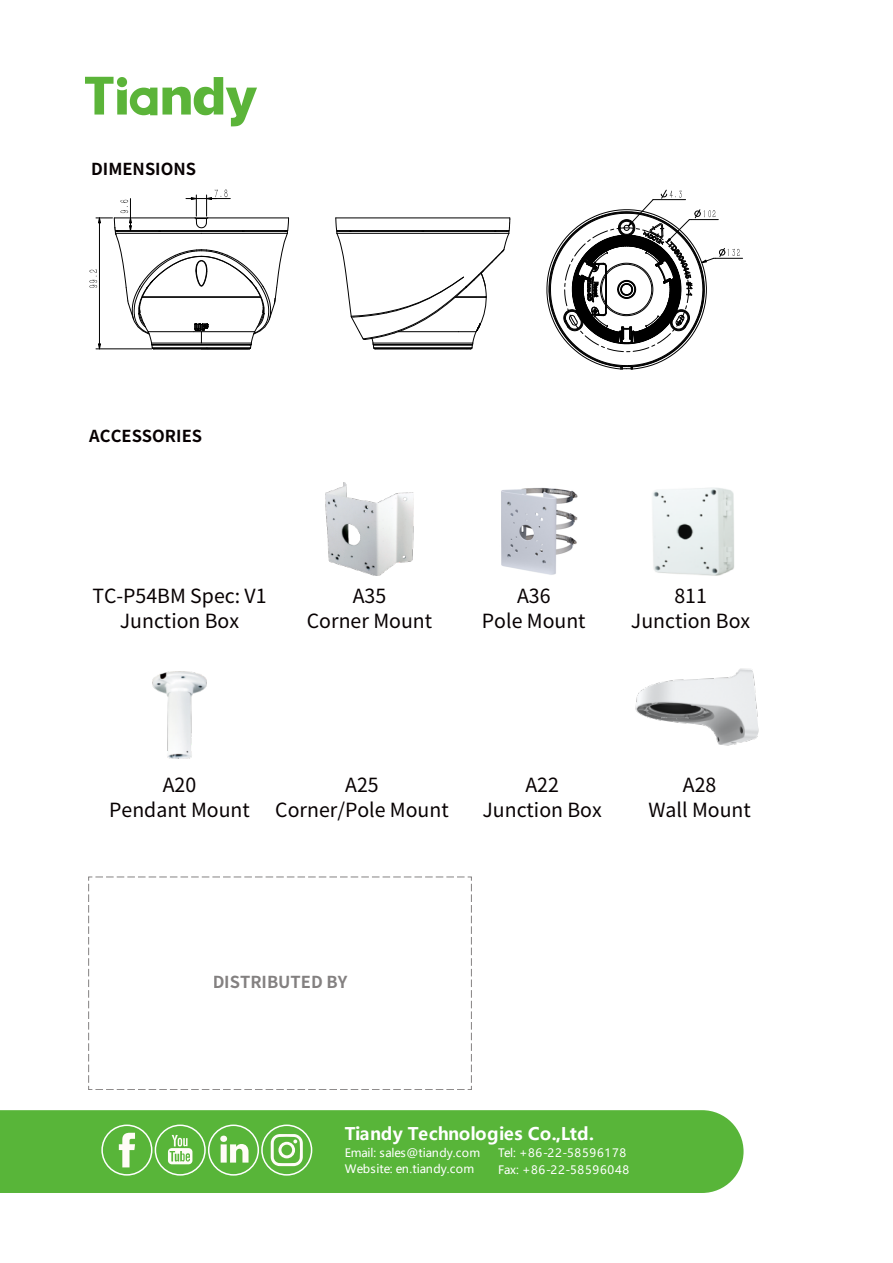
<style>
.page{position:relative;width:893px;height:1263px;background:#fff}
.page>*{position:absolute;margin:0;border:0;box-sizing:border-box;transform-origin:0 0}
.t1{font:19.5px/25px "Source Han Sans CN";color:#070102;text-align:center}
.t2{font:700 17.25px "Microsoft Ya Hei";letter-spacing:.005em;color:#fff}
.t3{font:700 16.5px "Source Han Sans CN";color:#070102}
.t4{font:11.55px/15.8px "Microsoft Ya Hei";letter-spacing:.015em;color:#fff}
.t5{font:11.55px/16px "Microsoft Ya Hei";letter-spacing:.065em;color:#fff}
</style>
<div class="page">
<div style="left:0;top:1110px;width:743px;height:83px;background:#58b539"></div>
<div style="left:101px;top:1124px;width:51px;height:52px;border:2px solid #fff;border-radius:50%"></div>
<svg style="left:119px;top:1133px;width:16px;height:34px"></svg>
<div style="left:155px;top:1124px;width:51px;height:52px;border:2px solid #fff;border-radius:50%"></div>
<svg style="left:168px;top:1135px;width:24px;height:29px"></svg>
<div style="left:208px;top:1124px;width:51px;height:52px;border:2px solid #fff;border-radius:50%"></div>
<svg style="left:220px;top:1136px;width:28px;height:26px"></svg>
<div style="left:261px;top:1124px;width:51px;height:52px;border:2px solid #fff;border-radius:50%"></div>
<svg style="left:271px;top:1134px;width:32px;height:32px"></svg>
<svg style="left:88px;top:877px;width:384px;height:213px"></svg>
<svg style="left:85px;top:77px;width:172px;height:49px"></svg>
<hr style="left:96px;top:349px;width:56px;height:1px;background:#000">
<hr style="left:154px;top:349px;width:95px;height:1px;background:#000">
<hr style="left:375px;top:349px;width:96px;height:1px;background:#000">
<svg style="left:335px;top:217px;width:175px;height:132px"></svg>
<svg style="left:89px;top:189px;width:200px;height:160px"></svg>
<svg style="left:546px;top:190px;width:196px;height:180px"></svg>
<img style="left:652px;top:487px;width:82px;height:89px">
<img style="left:326px;top:482px;width:87px;height:94px">
<img style="left:501px;top:487px;width:77px;height:88px">
<img style="left:153px;top:671px;width:53px;height:87px">
<img style="left:635px;top:668px;width:124px;height:78px">
<p class="t3" style="left:91px;top:160px;width:106px">DIMENSIONS</p>
<p class="t3" style="left:89px;top:426px;width:114px">ACCESSORIES</p>
<p class="t1" style="left:92px;top:584px;width:176px">TC-P54BM Spec: V1<br>Junction Box</p>
<p class="t1" style="left:307px;top:584px;width:127px">A35<br>Corner Mount</p>
<p class="t1" style="left:482px;top:584px;width:105px">A36<br>Pole Mount</p>
<p class="t1" style="left:631px;top:584px;width:121px">811<br>Junction Box</p>
<p class="t1" style="left:109px;top:773px;width:142px">A20<br>Pendant Mount</p>
<p class="t1" style="left:275px;top:773px;width:175px">A25<br>Corner/Pole Mount</p>
<p class="t1" style="left:482px;top:773px;width:121px">A22<br>Junction Box</p>
<p class="t1" style="left:648px;top:773px;width:104px">A28<br>Wall Mount</p>
<p class="t3" style="left:212px;top:972px;width:136px">DISTRIBUTED BY</p>
<p class="t2" style="left:345px;top:1121px;width:251px">Tiandy Technologies Co.,Ltd.</p>
<p class="t4" style="left:345px;top:1145px;width:137px">Email: sales@tiandy.com<br>Website: en.tiandy.com</p>
<p class="t5" style="left:498px;top:1145px;width:133px">Tel: +86-22-58596178<br>Fax: +86-22-58596048</p>
</div>
